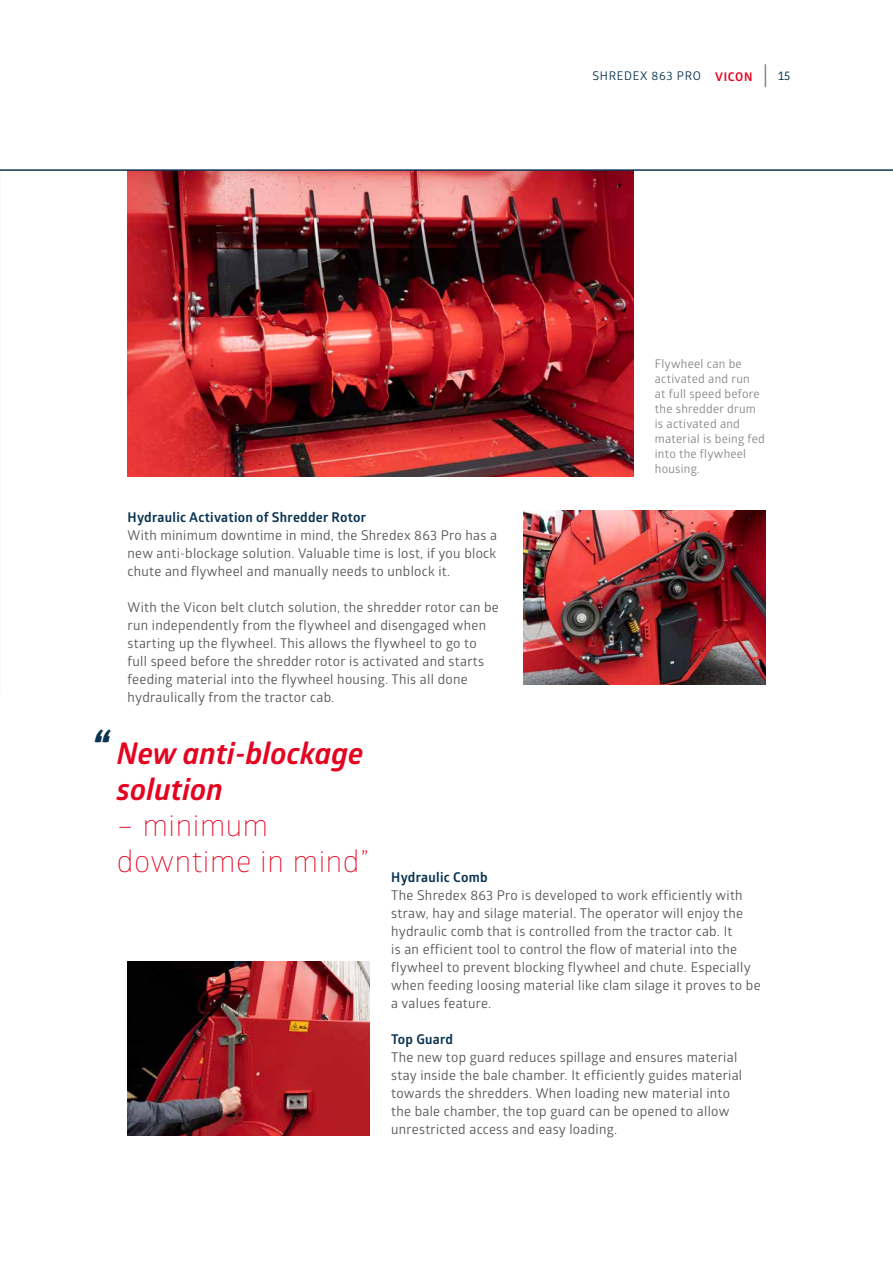
<style>
.page{position:relative;width:893px;height:1263px;background:#fff}
.page>*{position:absolute;margin:0;border:0;box-sizing:border-box;transform-origin:0 0}
.t1{font:italic 700 30px/36px "Glober";color:#e40421}
.t2{font:300 30px/36px "Glober";letter-spacing:.02em;color:#e40421}
.t3{font:13.5px/18px "Glober";letter-spacing:.02em;color:#575756}
.t4{font:700 13.5px "Glober";letter-spacing:.02em;color:#0b3451}
.t5{font:12px/15px "Glober";letter-spacing:.02em;color:#878787}
.t6{font:12px "Glober";letter-spacing:.06em;color:#0b3451}
.t7{font:12px "Ruda";color:#0b3451}
.s1{font-weight:700;color:#e40421}
.s2{font-size:48px;color:#0b3451}
</style>
<div class="page">
<img style="left:128px;top:171px;width:506px;height:305px">
<img style="left:128px;top:961px;width:242px;height:174px">
<img style="left:523px;top:510px;width:242px;height:175px">
<hr style="left:0;top:169px;width:893px;height:2px;background:#0b3451">
<svg style="left:765px;top:64px;width:1px;height:23px"></svg>
<p class="t6" style="left:592px;top:68px;width:162px">SHREDEX 863 PRO <span class="s1">VICON</span></p>
<p class="t7" style="left:778px;top:70px;width:14px">15</p>
<p class="t4" style="left:128px;top:508px;width:240px">Hydraulic Activation of Shredder Rotor</p>
<p class="t3" style="left:128px;top:526px;width:371px;text-align:justify">With minimum downtime in mind, the Shredex 863 Pro has a new anti-blockage solution. Valuable time is lost, if you block chute and flywheel and manually needs to unblock it.</p>
<p class="t3" style="left:128px;top:598px;width:373px">With the Vicon belt clutch solution, the shredder rotor can be run independently from the flywheel and disengaged when starting up the flywheel. This allows the flywheel to go to full speed before the shredder rotor is activated and starts feeding material into the flywheel housing. This all done hydraulically from the tractor cab.</p>
<p class="t5" style="left:655px;top:356px;width:112px">Flywheel can be activated and run<br>at full speed before the shredder drum is activated and material is being fed into the flywheel housing.</p>
<h1 class="t1" style="left:117px;top:735px;width:248px;text-indent:-26px"><span class="s2">“</span> New anti-blockage solution</h1>
<h1 class="t2" style="left:117px;top:806px;width:254px">– minimum downtime in mind”</h1>
<p class="t4" style="left:391px;top:868px;width:98px">Hydraulic Comb</p>
<p class="t3" style="left:391px;top:886px;width:371px">The Shredex 863 Pro is developed to work efficiently with straw, hay and silage material. The operator will enjoy the hydraulic comb that is controlled from the tractor cab. It<br>is an efficient tool to control the flow of material into the flywheel to prevent blocking flywheel and chute. Especially when feeding loosing material like clam silage it proves to be a values feature.</p>
<p class="t4" style="left:391px;top:1030px;width:63px">Top Guard</p>
<p class="t3" style="left:391px;top:1048px;width:352px">The new top guard reduces spillage and ensures material stay inside the bale chamber. It efficiently guides material towards the shredders. When loading new material into the bale chamber, the top guard can be opened to allow unrestricted access and easy loading.</p>
</div>
